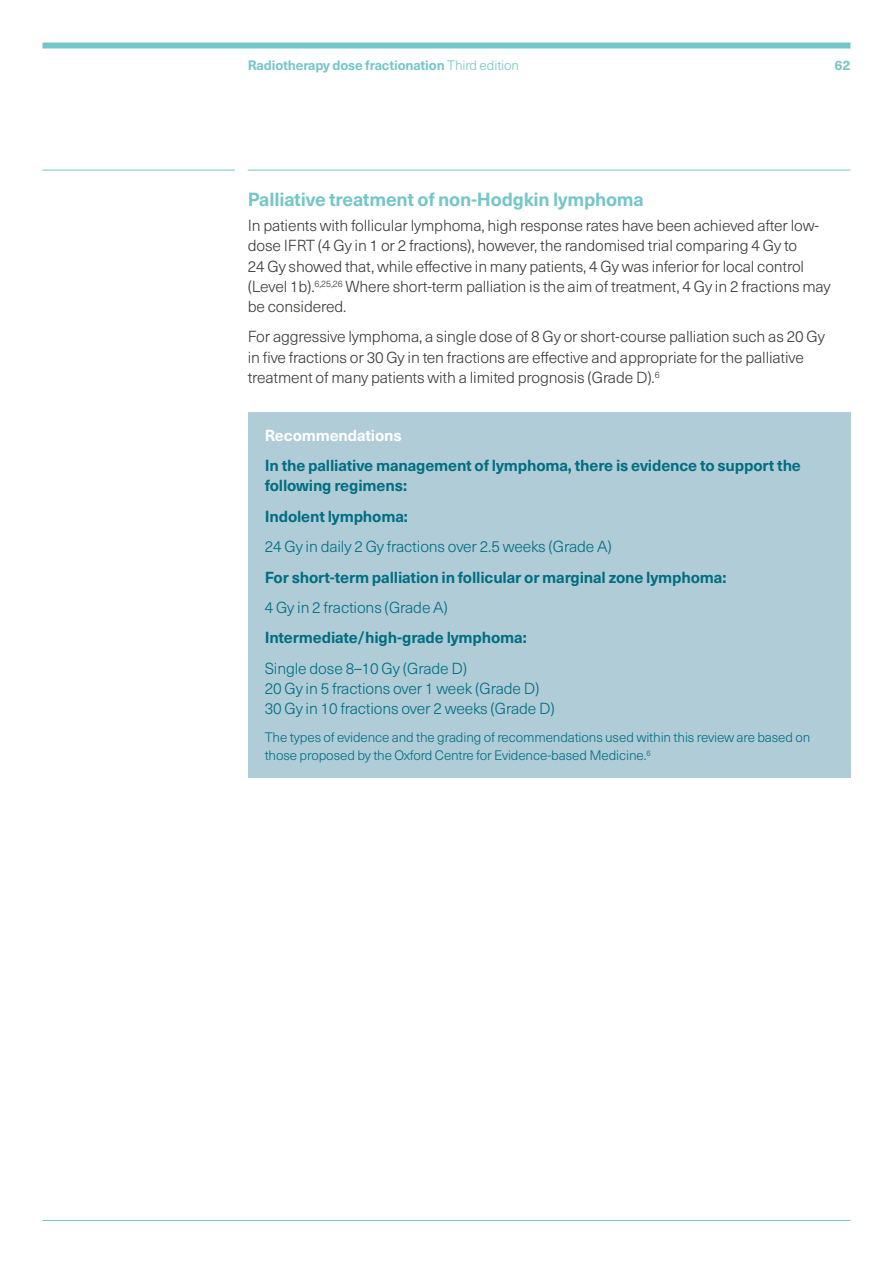
<style>
.page{position:relative;width:893px;height:1263px;background:#fff}
.page>*{position:absolute;margin:0;border:0;box-sizing:border-box;transform-origin:0 0}
.t1{font:700 18.75px "Neue Haas Unica Pro";letter-spacing:-.01em;color:#75c6c7}
.t2{font:300 15.75px/20.2px "Neue Haas Unica Pro";letter-spacing:-.01em;color:#3c3c3b}
.t3{font:700 15.75px/20.2px "Neue Haas Unica Pro";letter-spacing:-.01em;color:#006d83}
.t4{font:300 15.75px/20.2px "Neue Haas Unica Pro";letter-spacing:-.01em;color:#006d83}
.t5{font:700 15.75px "Neue Haas Unica Pro";letter-spacing:-.01em;color:#fff}
.t6{font:300 13.5px/18px "Neue Haas Unica Pro";letter-spacing:-.01em;color:#006d83}
.t7{font:700 13.5px "Neue Haas Unica Pro";letter-spacing:-.01em;color:#75c6c7}
.s1{font-weight:300}
</style>
<div class="page">
<div style="left:43px;top:43px;width:807px;height:6px;background:#75c6c7"></div>
<hr style="left:43px;top:1220px;width:807px;height:1px;background:#75c6c7">
<hr style="left:43px;top:170px;width:192px;height:1px;background:#75c6c7">
<hr style="left:248px;top:170px;width:602px;height:1px;background:#75c6c7">
<div style="left:248px;top:412px;width:602px;height:365px;background:#b0cdd7"></div>
<p class="t7" style="left:248px;top:57px;width:273px">Radiotherapy dose fractionation <span class="s1">Third edition</span></p>
<p class="t7" style="left:834px;top:57px;width:18px">62</p>
<p class="t1" style="left:248px;top:188px;width:398px">Palliative treatment of non-Hodgkin lymphoma</p>
<p class="t2" style="left:248px;top:216px;width:584px">In patients with follicular lymphoma, high response rates have been achieved after low&shy;dose IFRT (4 Gy in 1 or 2 fractions), however, the randomised trial comparing 4 Gy to<br>24 Gy showed that, while effective in many patients, 4 Gy was inferior for local control (Level 1b).<sup>6,25,26</sup> Where short-term palliation is the aim of treatment, 4 Gy in 2 fractions may be considered.</p>
<p class="t2" style="left:248px;top:327px;width:579px">For aggressive lymphoma, a single dose of 8 Gy or short-course palliation such as 20 Gy in five fractions or 30 Gy in ten fractions are effective and appropriate for the palliative treatment of many patients with a limited prognosis (Grade D).<sup>6</sup></p>
<p class="t5" style="left:265px;top:426px;width:139px">Recommendations</p>
<p class="t3" style="left:265px;top:456px;width:538px">In the palliative management of lymphoma, there is evidence to support the following regimens:</p>
<p class="t3" style="left:265px;top:506px;width:145px">Indolent lymphoma:</p>
<p class="t4" style="left:265px;top:537px;width:349px">24 Gy in daily 2 Gy fractions over 2.5 weeks (Grade A)</p>
<p class="t3" style="left:265px;top:567px;width:463px">For short-term palliation in follicular or marginal zone lymphoma:</p>
<p class="t4" style="left:265px;top:598px;width:185px">4 Gy in 2 fractions (Grade A)</p>
<p class="t3" style="left:265px;top:628px;width:264px">Intermediate/high-grade lymphoma:</p>
<p class="t4" style="left:265px;top:658px;width:292px">Single dose 8–10 Gy (Grade D)<br>20 Gy in 5 fractions over 1 week (Grade D)<br>30 Gy in 10 fractions over 2 weeks (Grade D)</p>
<p class="t6" style="left:265px;top:729px;width:547px">The types of evidence and the grading of recommendations used within this review are based on those proposed by the Oxford Centre for Evidence-based Medicine.<sup>6</sup></p>
</div>
